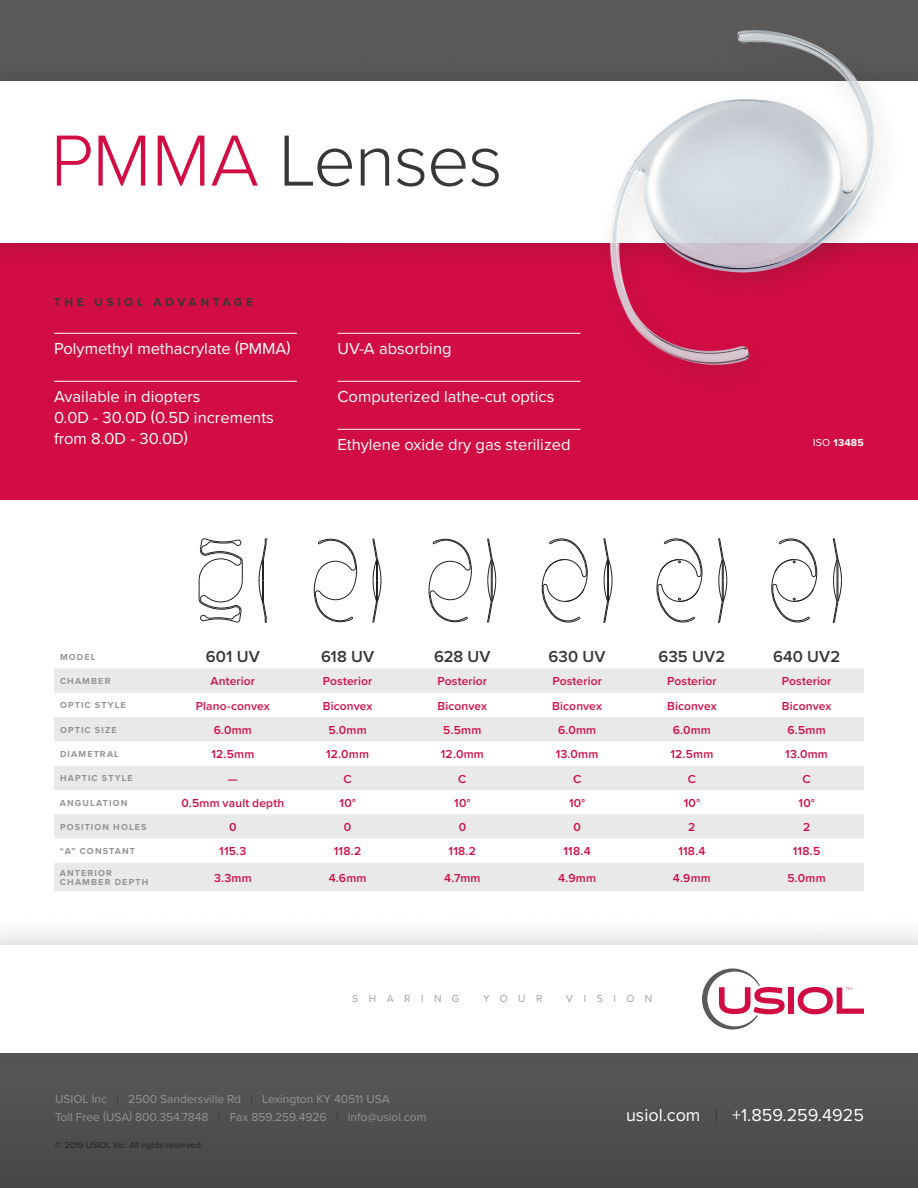
<style>
.page{position:relative;width:918px;height:1188px;background:#fff}
.page>*{position:absolute;margin:0;border:0;box-sizing:border-box;transform-origin:0 0}
.t1{font:300 75px "Proxima Nova";letter-spacing:-.015em;color:#393637}
.t2{font:18px "Proxima Nova";color:#fff}
.t3{font:16.5px/21px "Proxima Nova";color:#fff}
.t4{font:600 16.5px "Proxima Nova";letter-spacing:.01em;color:#393637}
.t5{font:600 12px "Proxima Nova";letter-spacing:.015em;color:#d20d44}
.t6{font:12px "Proxima Nova";color:#949394}
.t7{font:700 12px "Proxima Nova";letter-spacing:.3em;color:#393637}
.t8{font:10.5px "Proxima Nova";letter-spacing:1em;color:#a3a2a3}
.t9{font:700 10.5px "Proxima Nova";letter-spacing:.025em;color:#fff}
.t10{font:700 9px/9px "Proxima Nova";letter-spacing:.125em;color:#949394}
.t11{font:9px "Proxima Nova";color:#231f20}
.s1{color:#d20d44}
.s2{font-weight:400}
.s3{color:#393637}
</style>
<div class="page">
<div style="left:0;top:0;width:918px;height:500px;background:#d20d44"></div>
<div style="left:0;top:0;width:918px;height:81px;background:#5b595a"></div>
<div style="left:0;top:49px;width:918px;height:226px;background:#231f20;opacity:.25"></div>
<div style="left:0;top:81px;width:918px;height:162px;background:#fff"></div>
<img style="left:486px;top:30px;width:432px;height:352px">
<div style="left:0;top:1053px;width:918px;height:135px;background:#4f4d4e"></div>
<div style="left:0;top:913px;width:918px;height:172px;background:#231f20;opacity:.25"></div>
<div style="left:0;top:945px;width:918px;height:108px;background:#fff"></div>
<div style="left:788px;top:988px;width:6px;height:26px;background:#d20d44"></div>
<svg style="left:702px;top:969px;width:83px;height:61px"></svg>
<svg style="left:798px;top:987px;width:66px;height:27px"></svg>
<hr style="left:54px;top:333px;width:243px;height:1px;background:#fff">
<hr style="left:54px;top:381px;width:243px;height:1px;background:#fff">
<hr style="left:338px;top:333px;width:242px;height:1px;background:#fff">
<hr style="left:338px;top:381px;width:242px;height:1px;background:#fff">
<hr style="left:338px;top:429px;width:242px;height:1px;background:#fff">
<svg style="left:54px;top:668px;width:810px;height:223px;fill:#eae9ea"></svg>
<svg style="left:487px;top:538px;width:9px;height:85px"></svg>
<svg style="left:428px;top:539px;width:44px;height:83px"></svg>
<svg style="left:372px;top:538px;width:10px;height:85px"></svg>
<svg style="left:314px;top:539px;width:43px;height:83px"></svg>
<svg style="left:199px;top:538px;width:44px;height:85px"></svg>
<svg style="left:259px;top:539px;width:9px;height:84px"></svg>
<svg style="left:771px;top:538px;width:46px;height:85px"></svg>
<svg style="left:833px;top:538px;width:9px;height:85px"></svg>
<svg style="left:656px;top:538px;width:47px;height:85px"></svg>
<svg style="left:718px;top:538px;width:9px;height:85px"></svg>
<svg style="left:542px;top:538px;width:46px;height:85px"></svg>
<svg style="left:603px;top:538px;width:10px;height:85px"></svg>
<p class="t1" style="left:51px;top:105px;width:454px"><span class="s1">PMMA</span> Lenses</p>
<p class="t7" style="left:54px;top:294px;width:201px">THE USIOL ADVANTAGE</p>
<p class="t3" style="left:54px;top:337px;width:238px">Polymethyl methacrylate (PMMA)</p>
<p class="t3" style="left:54px;top:385px;width:221px">Available in diopters<br>0.0D - 30.0D (0.5D increments from 8.0D - 30.0D)</p>
<p class="t3" style="left:338px;top:337px;width:116px">UV-A absorbing</p>
<p class="t3" style="left:338px;top:385px;width:218px">Computerized lathe-cut optics</p>
<p class="t3" style="left:338px;top:433px;width:235px">Ethylene oxide dry gas sterilized</p>
<p class="t9" style="left:813px;top:435px;width:52px"><span class="s2">ISO</span> 13485</p>
<p class="t10" style="left:60px;top:652px;width:37px">MODEL</p>
<p class="t4" style="left:206px;top:645px;width:55px">601 UV</p>
<p class="t4" style="left:321px;top:645px;width:55px">618 UV</p>
<p class="t4" style="left:434px;top:645px;width:58px">628 UV</p>
<p class="t4" style="left:549px;top:645px;width:59px">630 UV</p>
<p class="t4" style="left:659px;top:645px;width:68px">635 UV2</p>
<p class="t4" style="left:773px;top:645px;width:69px">640 UV2</p>
<p class="t10" style="left:60px;top:676px;width:52px">CHAMBER</p>
<p class="t5" style="left:211px;top:672px;width:46px">Anterior</p>
<p class="t5" style="left:323px;top:672px;width:51px">Posterior</p>
<p class="t5" style="left:438px;top:672px;width:51px">Posterior</p>
<p class="t5" style="left:552px;top:672px;width:51px">Posterior</p>
<p class="t5" style="left:667px;top:672px;width:51px">Posterior</p>
<p class="t5" style="left:782px;top:672px;width:51px">Posterior</p>
<p class="t10" style="left:60px;top:701px;width:67px">OPTIC STYLE</p>
<p class="t5" style="left:196px;top:697px;width:76px">Plano-convex</p>
<p class="t5" style="left:323px;top:697px;width:51px">Biconvex</p>
<p class="t5" style="left:438px;top:697px;width:51px">Biconvex</p>
<p class="t5" style="left:552px;top:697px;width:51px">Biconvex</p>
<p class="t5" style="left:667px;top:697px;width:51px">Biconvex</p>
<p class="t5" style="left:782px;top:697px;width:51px">Biconvex</p>
<p class="t10" style="left:60px;top:725px;width:58px">OPTIC SIZE</p>
<p class="t5" style="left:214px;top:721px;width:40px">6.0mm</p>
<p class="t5" style="left:329px;top:721px;width:40px">5.0mm</p>
<p class="t5" style="left:443px;top:721px;width:40px">5.5mm</p>
<p class="t5" style="left:558px;top:721px;width:40px">6.0mm</p>
<p class="t5" style="left:673px;top:721px;width:40px">6.0mm</p>
<p class="t5" style="left:788px;top:721px;width:40px">6.5mm</p>
<p class="t10" style="left:60px;top:749px;width:60px">DIAMETRAL</p>
<p class="t5" style="left:211px;top:745px;width:44px">12.5mm</p>
<p class="t5" style="left:326px;top:745px;width:44px">12.0mm</p>
<p class="t5" style="left:441px;top:745px;width:44px">12.0mm</p>
<p class="t5" style="left:556px;top:745px;width:44px">13.0mm</p>
<p class="t5" style="left:670px;top:745px;width:44px">12.5mm</p>
<p class="t5" style="left:785px;top:745px;width:44px">13.0mm</p>
<p class="t10" style="left:60px;top:774px;width:74px">HAPTIC STYLE</p>
<p class="t5" style="left:228px;top:770px;width:11px">—</p>
<p class="t5" style="left:344px;top:770px;width:10px">C</p>
<p class="t5" style="left:458px;top:770px;width:10px">C</p>
<p class="t5" style="left:573px;top:770px;width:10px">C</p>
<p class="t5" style="left:688px;top:770px;width:10px">C</p>
<p class="t5" style="left:803px;top:770px;width:10px">C</p>
<p class="t10" style="left:60px;top:798px;width:69px">ANGULATION</p>
<p class="t5" style="left:181px;top:794px;width:104px">0.5mm vault depth</p>
<p class="t5" style="left:340px;top:794px;width:18px">10°</p>
<p class="t5" style="left:454px;top:794px;width:18px">10°</p>
<p class="t5" style="left:569px;top:794px;width:18px">10°</p>
<p class="t5" style="left:684px;top:794px;width:18px">10°</p>
<p class="t5" style="left:799px;top:794px;width:18px">10°</p>
<p class="t10" style="left:60px;top:822px;width:88px">POSITION HOLES</p>
<p class="t5" style="left:229px;top:818px;width:9px">0</p>
<p class="t5" style="left:344px;top:818px;width:9px">0</p>
<p class="t5" style="left:459px;top:818px;width:9px">0</p>
<p class="t5" style="left:573px;top:818px;width:9px">0</p>
<p class="t5" style="left:688px;top:818px;width:9px">2</p>
<p class="t5" style="left:803px;top:818px;width:9px">2</p>
<p class="t10" style="left:60px;top:847px;width:77px">“A” CONSTANT</p>
<p class="t5" style="left:219px;top:843px;width:29px">115.3</p>
<p class="t5" style="left:334px;top:843px;width:29px">118.2</p>
<p class="t5" style="left:449px;top:843px;width:29px">118.2</p>
<p class="t5" style="left:564px;top:843px;width:29px">118.4</p>
<p class="t5" style="left:678px;top:843px;width:29px">118.4</p>
<p class="t5" style="left:793px;top:843px;width:29px">118.5</p>
<p class="t10" style="left:60px;top:868px;width:90px">ANTERIOR<br>CHAMBER DEPTH</p>
<p class="t5" style="left:214px;top:869px;width:39px">3.3mm</p>
<p class="t5" style="left:329px;top:869px;width:39px">4.6mm</p>
<p class="t5" style="left:444px;top:869px;width:38px">4.7mm</p>
<p class="t5" style="left:558px;top:869px;width:39px">4.9mm</p>
<p class="t5" style="left:673px;top:869px;width:39px">4.9mm</p>
<p class="t5" style="left:788px;top:869px;width:40px">5.0mm</p>
<p class="t8" style="left:352px;top:991px;width:109px">SHARING</p>
<p class="t8" style="left:483px;top:991px;width:61px">YOUR</p>
<p class="t8" style="left:566px;top:991px;width:88px">VISION</p>
<p class="t6" style="left:55px;top:1090px;width:336px">USIOL Inc <span class="s3">|</span> 2500 Sandersville Rd <span class="s3">|</span> Lexington KY 40511 USA</p>
<p class="t6" style="left:55px;top:1108px;width:373px">Toll Free (USA) 800.354.7848 <span class="s3">|</span> Fax 859.259.4926 <span class="s3">|</span> info@usiol.com</p>
<p class="t11" style="left:55px;top:1138px;width:149px">© 2019 USIOL Inc. All rights reserved.</p>
<p class="t2" style="left:626px;top:1101px;width:239px">usiol.com <span class="s3">|</span> +1.859.259.4925</p>
</div>
